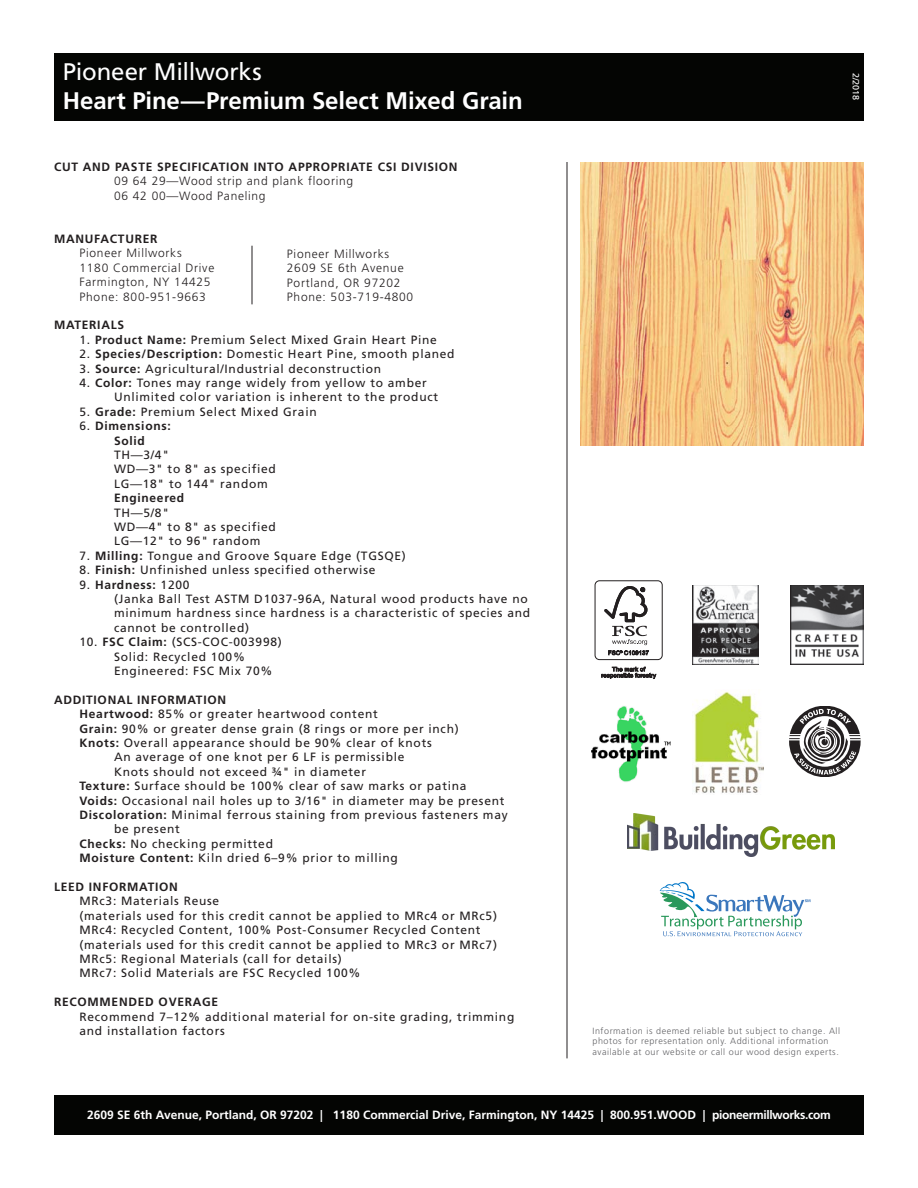
<style>
.page{position:relative;width:918px;height:1188px;background:#fff}
.page>*{position:absolute;margin:0;border:0;box-sizing:border-box;transform-origin:0 0}
.Heading_style{font:700 24px "Frutiger LT Std";letter-spacing:-.005em;color:#fff}
.Heading_style-2{font:24px "Frutiger LT Std";letter-spacing:-.01em;color:#fff}
.Description{font:12px/14.4px "Frutiger LT Std";letter-spacing:.06em;color:#231f20}
.Description-2{font:300 12px "Frutiger LT Std";letter-spacing:.06em;color:#231f20}
.Description-3{font:700 12px "Frutiger LT Std";letter-spacing:.06em;color:#231f20}
.Heading_style-3{font:700 12px "Frutiger LT Std";color:#fff}
.Description-4{font:300 9px/10.8px "Frutiger LT Std";letter-spacing:.06em;color:#636366}
.t1{font:9px "Frutiger LT Std";color:#fff}
.s1{font-weight:700}
.s2{font-weight:400}
</style>
<div class="page">
<div style="left:54px;top:1095px;width:810px;height:40px;background:#040503"></div>
<div style="left:54px;top:53px;width:810px;height:68px;background:#040503"></div>
<img style="left:580px;top:162px;width:284px;height:284px">
<hr style="left:567px;top:162px;width:1px;height:896px;background:#231f20">
<hr style="left:252px;top:246px;width:1px;height:58px;background:#231f20">
<div style="left:595px;top:580px;width:68px;height:80px;border:1px solid #231f20;border-radius:4px"></div>
<svg style="left:604px;top:586px;width:45px;height:69px"></svg>
<svg style="left:601px;top:667px;width:55px;height:12px"></svg>
<img style="left:692px;top:586px;width:66px;height:78px">
<img style="left:791px;top:586px;width:72px;height:79px">
<img style="left:592px;top:706px;width:79px;height:76px">
<img style="left:627px;top:814px;width:207px;height:43px">
<img style="left:692px;top:691px;width:72px;height:102px">
<svg style="left:660px;top:882px;width:150px;height:54px"></svg>
<svg style="left:789px;top:706px;width:72px;height:71px"></svg>
<p class="Heading_style-2" style="left:63px;top:58px;width:200px">Pioneer Millworks</p>
<p class="Heading_style" style="left:63px;top:87px;width:461px">Heart Pine—Premium Select Mixed Grain</p>
<p class="t1" style="left:861px;top:73px;width:29px;rotate:90deg">2/2018</p>
<p class="Description-3" style="left:54px;top:160px;width:405px">CUT AND PASTE SPECIFICATION INTO APPROPRIATE CSI DIVISION</p>
<p class="Description-2" style="left:114px;top:174px;width:241px">09 64 29—Wood strip and plank flooring</p>
<p class="Description-2" style="left:114px;top:189px;width:153px">06 42 00—Wood Paneling</p>
<p class="Description-3" style="left:54px;top:232px;width:105px">MANUFACTURER</p>
<p class="Description-2" style="left:80px;top:246px;width:104px">Pioneer Millworks</p>
<p class="Description-2" style="left:80px;top:261px;width:136px">1180 Commercial Drive</p>
<p class="Description-2" style="left:80px;top:275px;width:133px">Farmington, NY 14425</p>
<p class="Description-2" style="left:80px;top:290px;width:128px">Phone: 800-951-9663</p>
<p class="Description-3" style="left:54px;top:318px;width:72px">MATERIALS</p>
<p class="Description" style="left:80px;top:332px;width:359px">1. <span class="s1">Product Name:</span> Premium Select Mixed Grain Heart Pine</p>
<p class="Description" style="left:80px;top:347px;width:377px">2. <span class="s1">Species/Description:</span> Domestic Heart Pine, smooth planed</p>
<p class="Description" style="left:80px;top:361px;width:303px">3. <span class="s1">Source:</span> Agricultural/Industrial deconstruction</p>
<p class="Description" style="left:114px;top:376px;width:326px;text-indent:-34px">4. <span class="s1">Color:</span> Tones may range widely from yellow to amber<br>Unlimited color variation is inherent to the product</p>
<p class="Description" style="left:80px;top:404px;width:239px">5. <span class="s1">Grade:</span> Premium Select Mixed Grain</p>
<p class="Description-3" style="left:80px;top:419px;width:93px"><span class="s2">6.</span> Dimensions:</p>
<p class="Description-3" style="left:114px;top:433px;width:32px">Solid</p>
<p class="Description" style="left:114px;top:448px;width:57px">TH—3/4"</p>
<p class="Description" style="left:114px;top:462px;width:163px">WD—3" to 8" as specified</p>
<p class="Description" style="left:114px;top:476px;width:155px">LG—18" to 144" random</p>
<p class="Description-3" style="left:114px;top:491px;width:72px">Engineered</p>
<p class="Description" style="left:114px;top:505px;width:57px">TH—5/8"</p>
<p class="Description" style="left:114px;top:520px;width:163px">WD—4" to 8" as specified</p>
<p class="Description" style="left:114px;top:534px;width:148px">LG—12" to 96" random</p>
<p class="Description" style="left:80px;top:548px;width:328px">7. <span class="s1">Milling:</span> Tongue and Groove Square Edge (TGSQE)</p>
<p class="Description" style="left:80px;top:563px;width:297px">8. <span class="s1">Finish:</span> Unfinished unless specified otherwise</p>
<p class="Description-3" style="left:80px;top:577px;width:112px"><span class="s2">9.</span> Hardness: <span class="s2">1200</span></p>
<p class="Description" style="left:114px;top:592px;width:418px">(Janka Ball Test ASTM D1037-96A, Natural wood products have no minimum hardness since hardness is a characteristic of species and cannot be controlled)</p>
<p class="Description" style="left:80px;top:635px;width:204px">10. <span class="s1">FSC Claim:</span> (SCS-COC-003998)</p>
<p class="Description" style="left:114px;top:649px;width:133px">Solid: Recycled 100%</p>
<p class="Description" style="left:114px;top:664px;width:160px">Engineered: FSC Mix 70%</p>
<p class="Description-3" style="left:54px;top:693px;width:174px">ADDITIONAL INFORMATION</p>
<p class="Description" style="left:80px;top:707px;width:300px"><span class="s1">Heartwood:</span> 85% or greater heartwood content</p>
<p class="Description" style="left:80px;top:721px;width:381px"><span class="s1">Grain:</span> 90% or greater dense grain (8 rings or more per inch)</p>
<p class="Description" style="left:114px;top:736px;width:319px;text-indent:-34px"><span class="s1">Knots:</span> Overall appearance should be 90% clear of knots<br>An average of one knot per 6 LF is permissible<br>Knots should not exceed ¾" in diameter</p>
<p class="Description" style="left:80px;top:779px;width:389px"><span class="s1">Texture:</span> Surface should be 100% clear of saw marks or patina</p>
<p class="Description" style="left:80px;top:793px;width:426px"><span class="s1">Voids:</span> Occasional nail holes up to 3/16" in diameter may be present</p>
<p class="Description" style="left:114px;top:808px;width:395px;text-indent:-34px"><span class="s1">Discoloration:</span> Minimal ferrous staining from previous fasteners may be present</p>
<p class="Description" style="left:80px;top:836px;width:195px"><span class="s1">Checks:</span> No checking permitted</p>
<p class="Description" style="left:80px;top:851px;width:320px"><span class="s1">Moisture Content:</span> Kiln dried 6–9% prior to milling</p>
<p class="Description-3" style="left:54px;top:880px;width:125px">LEED INFORMATION</p>
<p class="Description" style="left:80px;top:894px;width:419px">MRc3: Materials Reuse<br>(materials used for this credit cannot be applied to MRc4 or MRc5)</p>
<p class="Description" style="left:80px;top:923px;width:419px">MRc4: Recycled Content, 100% Post-Consumer Recycled Content (materials used for this credit cannot be applied to MRc3 or MRc7)</p>
<p class="Description" style="left:80px;top:952px;width:264px">MRc5: Regional Materials (call for details)</p>
<p class="Description" style="left:80px;top:966px;width:282px">MRc7: Solid Materials are FSC Recycled 100%</p>
<p class="Description-3" style="left:54px;top:995px;width:166px">RECOMMENDED OVERAGE</p>
<p class="Description" style="left:80px;top:1009px;width:436px">Recommend 7–12% additional material for on-site grading, trimming and installation factors</p>
<p class="Description-2" style="left:287px;top:247px;width:104px">Pioneer Millworks</p>
<p class="Description-2" style="left:287px;top:261px;width:118px">2609 SE 6th Avenue</p>
<p class="Description-2" style="left:287px;top:276px;width:115px">Portland, OR 97202</p>
<p class="Description-2" style="left:287px;top:290px;width:128px">Phone: 503-719-4800</p>
<p class="Description-4" style="left:593px;top:1025px;width:249px">Information is deemed reliable but subject to change. All photos for representation only. Additional information available at our website or call our wood design experts.</p>
<p class="Heading_style-3" style="left:87px;top:1107px;width:745px">2609 SE 6th Avenue, Portland, OR 97202 | 1180 Commercial Drive, Farmington, NY 14425 | 800.951.WOOD | pioneermillworks.com</p>
</div>
